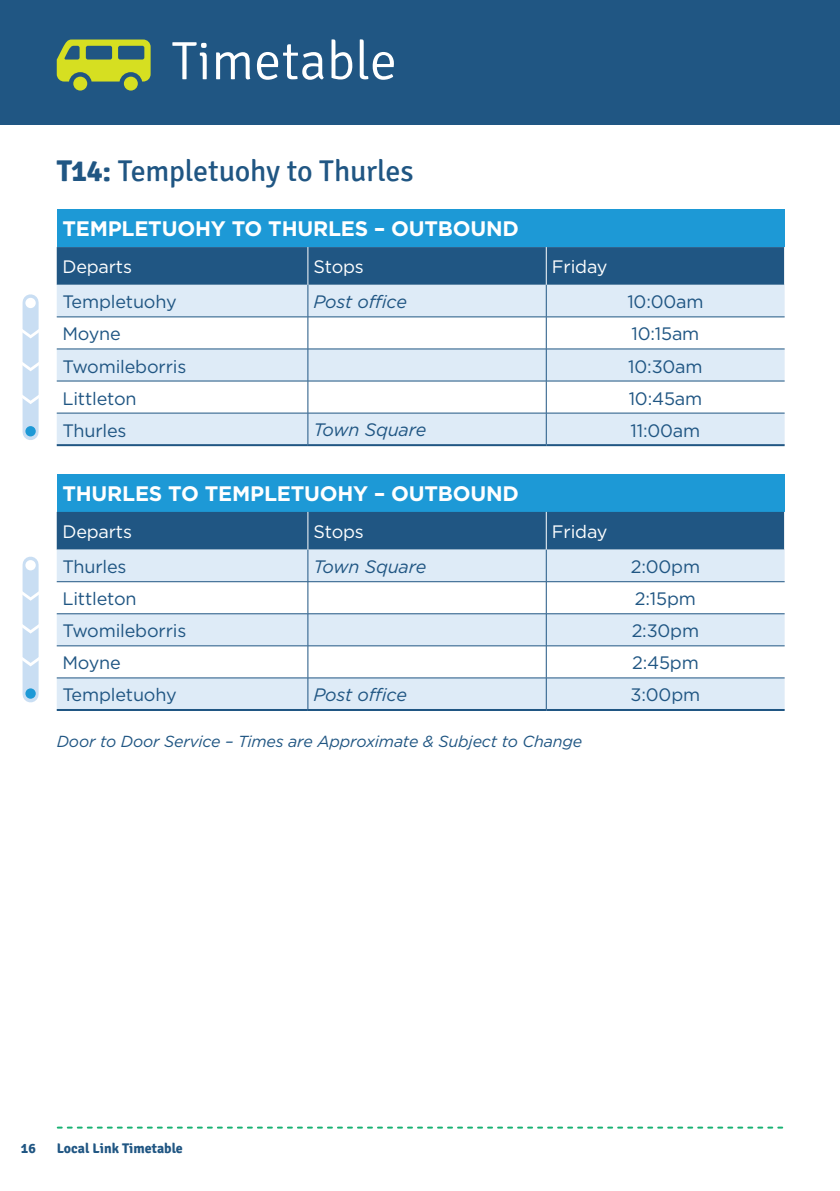
<style>
.page{position:relative;width:840px;height:1191px;background:#fff}
.page>*{position:absolute;margin:0;border:0;box-sizing:border-box;transform-origin:0 0}
.Page_Heading{font:300 54px "Signika";color:#fff}
.Timetable_Heading{font:30px "Signika";letter-spacing:-.01em;color:#205683}
.Table_Heading{font:700 21px "Gotham";letter-spacing:-.01em;color:#fff}
.Table_Text{font:18px "Gotham";letter-spacing:-.01em;color:#205683}
.Table_Times{font:18px "Gotham";letter-spacing:-.01em;color:#205683}
.Table_Times-2{font:italic 18px "Gotham";letter-spacing:-.01em;color:#205683}
.Table_Sub_Heading{font:18px "Gotham";letter-spacing:-.01em;color:#fff}
.Table_Text-2{font:italic 16px "Gotham";letter-spacing:-.01em;color:#205683}
.t1{font:700 14px "Signika";color:#205683}
.s1{font-weight:700}
</style>
<div class="page">
<div style="left:0;top:0;width:839px;height:125px;background:#205683"></div>
<svg style="left:58px;top:1126px;width:723px;height:2px"></svg>
<svg style="left:57px;top:40px;width:93px;height:42px"></svg>
<div style="left:124px;top:77px;width:14px;height:14px;background:#d6df21;border-radius:50%"></div>
<div style="left:73px;top:77px;width:14px;height:14px;background:#d6df21;border-radius:50%"></div>
<div style="left:57px;top:210px;width:727px;height:37px;background:#1d99d6"></div>
<div style="left:57px;top:247px;width:726px;height:38px;background:#205683"></div>
<svg style="left:57px;top:285px;width:727px;height:159px;fill:#deebf7"></svg>
<hr style="left:307px;top:247px;width:1px;height:38px;background:#fff">
<hr style="left:545px;top:247px;width:1px;height:38px;background:#fff">
<hr style="left:307px;top:285px;width:1px;height:32px;background:#205683">
<hr style="left:545px;top:285px;width:1px;height:32px;background:#205683">
<hr style="left:307px;top:317px;width:1px;height:32px;background:#205683">
<hr style="left:545px;top:317px;width:1px;height:32px;background:#205683">
<hr style="left:307px;top:349px;width:1px;height:32px;background:#205683">
<hr style="left:545px;top:349px;width:1px;height:32px;background:#205683">
<hr style="left:57px;top:316px;width:251px;height:1px;background:#205683">
<hr style="left:308px;top:316px;width:238px;height:1px;background:#205683">
<hr style="left:546px;top:316px;width:238px;height:1px;background:#205683">
<hr style="left:57px;top:348px;width:251px;height:1px;background:#205683">
<hr style="left:308px;top:348px;width:238px;height:1px;background:#205683">
<hr style="left:546px;top:348px;width:238px;height:1px;background:#205683">
<hr style="left:307px;top:413px;width:1px;height:31px;background:#205683">
<hr style="left:545px;top:413px;width:1px;height:31px;background:#205683">
<hr style="left:57px;top:444px;width:251px;height:2px;background:#205683">
<hr style="left:308px;top:444px;width:238px;height:2px;background:#205683">
<hr style="left:546px;top:444px;width:238px;height:2px;background:#205683">
<hr style="left:57px;top:381px;width:251px;height:1px;background:#205683">
<hr style="left:308px;top:381px;width:238px;height:1px;background:#205683">
<hr style="left:546px;top:381px;width:238px;height:1px;background:#205683">
<hr style="left:307px;top:381px;width:1px;height:32px;background:#205683">
<hr style="left:545px;top:381px;width:1px;height:32px;background:#205683">
<hr style="left:57px;top:413px;width:251px;height:1px;background:#205683">
<hr style="left:308px;top:413px;width:238px;height:1px;background:#205683">
<hr style="left:546px;top:413px;width:238px;height:1px;background:#205683">
<div style="left:57px;top:474px;width:727px;height:38px;background:#1d99d6"></div>
<div style="left:57px;top:512px;width:726px;height:37px;background:#205683"></div>
<svg style="left:57px;top:549px;width:727px;height:160px;fill:#deebf7"></svg>
<hr style="left:307px;top:512px;width:1px;height:37px;background:#fff">
<hr style="left:545px;top:512px;width:1px;height:37px;background:#fff">
<hr style="left:307px;top:549px;width:1px;height:32px;background:#205683">
<hr style="left:545px;top:549px;width:1px;height:32px;background:#205683">
<hr style="left:307px;top:582px;width:1px;height:31px;background:#205683">
<hr style="left:545px;top:582px;width:1px;height:31px;background:#205683">
<hr style="left:307px;top:614px;width:1px;height:31px;background:#205683">
<hr style="left:545px;top:614px;width:1px;height:31px;background:#205683">
<hr style="left:57px;top:581px;width:251px;height:1px;background:#205683">
<hr style="left:308px;top:581px;width:238px;height:1px;background:#205683">
<hr style="left:546px;top:581px;width:238px;height:1px;background:#205683">
<hr style="left:57px;top:613px;width:251px;height:1px;background:#205683">
<hr style="left:308px;top:613px;width:238px;height:1px;background:#205683">
<hr style="left:546px;top:613px;width:238px;height:1px;background:#205683">
<hr style="left:307px;top:678px;width:1px;height:31px;background:#205683">
<hr style="left:545px;top:678px;width:1px;height:31px;background:#205683">
<hr style="left:57px;top:709px;width:251px;height:2px;background:#205683">
<hr style="left:308px;top:709px;width:238px;height:2px;background:#205683">
<hr style="left:546px;top:709px;width:238px;height:2px;background:#205683">
<hr style="left:57px;top:645px;width:251px;height:1px;background:#205683">
<hr style="left:308px;top:645px;width:238px;height:1px;background:#205683">
<hr style="left:546px;top:645px;width:238px;height:1px;background:#205683">
<hr style="left:307px;top:646px;width:1px;height:31px;background:#205683">
<hr style="left:545px;top:646px;width:1px;height:31px;background:#205683">
<hr style="left:57px;top:677px;width:251px;height:1px;background:#205683">
<hr style="left:308px;top:677px;width:238px;height:1px;background:#205683">
<hr style="left:546px;top:677px;width:238px;height:1px;background:#205683">
<div style="left:23px;top:302px;width:16px;height:130px;background:#c9def3"></div>
<div style="left:25px;top:298px;width:11px;height:10px;background:#fff;border-radius:50%"></div>
<svg style="left:22px;top:327px;width:17px;height:11px"></svg>
<svg style="left:22px;top:360px;width:17px;height:11px"></svg>
<svg style="left:22px;top:393px;width:17px;height:11px"></svg>
<div style="left:25px;top:426px;width:11px;height:10px;background:#1d99d6;border-radius:50%"></div>
<div style="left:23px;top:564px;width:16px;height:130px;background:#c9def3"></div>
<div style="left:25px;top:560px;width:11px;height:10px;background:#fff;border-radius:50%"></div>
<svg style="left:22px;top:590px;width:17px;height:11px"></svg>
<svg style="left:22px;top:622px;width:17px;height:11px"></svg>
<svg style="left:22px;top:655px;width:17px;height:11px"></svg>
<div style="left:25px;top:688px;width:11px;height:10px;background:#1d99d6;border-radius:50%"></div>
<p class="Page_Heading" style="left:171px;top:31px;width:227px">Timetable</p>
<p class="Timetable_Heading" style="left:57px;top:154px;width:358px"><span class="s1">T14:</span> Templetuohy to Thurles</p>
<p class="Table_Heading" style="left:62px;top:216px;width:458px">TEMPLETUOHY TO THURLES – OUTBOUND</p>
<p class="Table_Sub_Heading" style="left:62px;top:257px;width:71px">Departs</p>
<p class="Table_Sub_Heading" style="left:313px;top:257px;width:52px">Stops</p>
<p class="Table_Sub_Heading" style="left:551px;top:257px;width:57px">Friday</p>
<p class="Table_Text" style="left:62px;top:292px;width:116px">Templetuohy</p>
<p class="Table_Times-2" style="left:313px;top:292px;width:95px">Post office</p>
<p class="Table_Times" style="left:627px;top:292px;width:78px">10:00am</p>
<p class="Table_Text" style="left:62px;top:324px;width:60px">Moyne</p>
<p class="Table_Times" style="left:631px;top:324px;width:69px">10:15am</p>
<p class="Table_Text" style="left:62px;top:356px;width:125px">Twomileborris</p>
<p class="Table_Times" style="left:628px;top:356px;width:76px">10:30am</p>
<p class="Table_Text" style="left:62px;top:388px;width:76px">Littleton</p>
<p class="Table_Times" style="left:628px;top:388px;width:75px">10:45am</p>
<p class="Table_Text" style="left:62px;top:420px;width:66px">Thurles</p>
<p class="Table_Times-2" style="left:313px;top:420px;width:114px">Town Square</p>
<p class="Table_Times" style="left:630px;top:420px;width:71px">11:00am</p>
<p class="Table_Heading" style="left:62px;top:481px;width:458px">THURLES TO TEMPLETUOHY – OUTBOUND</p>
<p class="Table_Sub_Heading" style="left:62px;top:522px;width:71px">Departs</p>
<p class="Table_Sub_Heading" style="left:313px;top:522px;width:52px">Stops</p>
<p class="Table_Sub_Heading" style="left:551px;top:522px;width:57px">Friday</p>
<p class="Table_Text" style="left:62px;top:557px;width:66px">Thurles</p>
<p class="Table_Times-2" style="left:313px;top:556px;width:114px">Town Square</p>
<p class="Table_Times" style="left:630px;top:557px;width:71px">2:00pm</p>
<p class="Table_Text" style="left:62px;top:589px;width:76px">Littleton</p>
<p class="Table_Times" style="left:634px;top:589px;width:63px">2:15pm</p>
<p class="Table_Text" style="left:62px;top:621px;width:125px">Twomileborris</p>
<p class="Table_Times" style="left:631px;top:621px;width:69px">2:30pm</p>
<p class="Table_Text" style="left:62px;top:653px;width:60px">Moyne</p>
<p class="Table_Times" style="left:631px;top:653px;width:68px">2:45pm</p>
<p class="Table_Text" style="left:62px;top:685px;width:116px">Templetuohy</p>
<p class="Table_Times-2" style="left:313px;top:685px;width:95px">Post office</p>
<p class="Table_Times" style="left:630px;top:685px;width:71px">3:00pm</p>
<p class="Table_Text-2" style="left:57px;top:732px;width:526px">Door to Door Service – Times are Approximate &amp; Subject to Change</p>
<p class="t1" style="left:21px;top:1140px;width:16px">16</p>
<p class="t1" style="left:57px;top:1140px;width:128px">Local Link Timetable</p>
</div>
